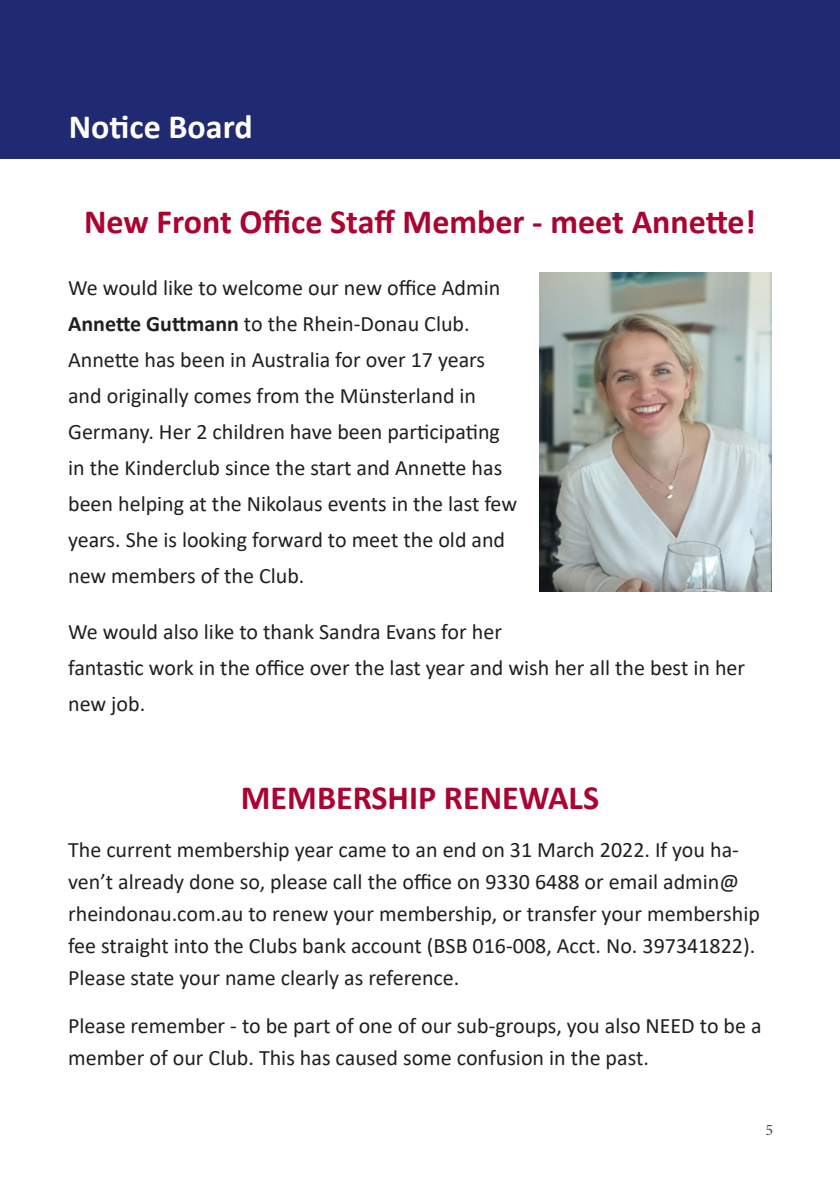
<style>
.page{position:relative;width:840px;height:1191px;background:#fff}
.page>*{position:absolute;margin:0;border:0;box-sizing:border-box;transform-origin:0 0}
.t1{font:700 34px "Calibri";color:#ab0332}
.Heading_1{font:700 34px "Calibri";color:#fff}
.Normal__Web{font:22px/36px "Calibri";color:#231f20}
.t2{font:16px "Minion Pro";color:#4b4c4d}
.s1{font-weight:700}
</style>
<div class="page">
<div style="left:0;top:0;width:839px;height:159px;background:#1f2a72"></div>
<img style="left:539px;top:272px;width:232px;height:319px">
<p class="Heading_1" style="left:69px;top:102px;width:185px">Notice Board</p>
<p class="t1" style="left:84px;top:197px;width:673px">New Front Office Staff Member - meet Annette!</p>
<p class="Normal__Web" style="left:68px;top:269px;width:450px">We would like to welcome our new office Admin <span class="s1">Annette Guttmann</span> to the Rhein-Donau Club.<br>Annette has been in Australia for over 17 years and originally comes from the Münsterland in Germany. Her 2 children have been participating in the Kinderclub since the start and Annette has been helping at the Nikolaus events in the last few years. She is looking forward to meet the old and new members of the Club.</p>
<p class="Normal__Web" style="left:68px;top:613px;width:678px">We would also like to thank Sandra Evans for her<br>fantastic work in the office over the last year and wish her all the best in her new job.</p>
<p class="t1" style="left:241px;top:773px;width:359px">MEMBERSHIP RENEWALS</p>
<p class="Normal__Web" style="left:68px;top:833px;width:693px;line-height:32px">The current membership year came to an end on 31 March 2022. If you ha&shy;ven’t already done so, please call the office on 9330 6488 or email admin@ rheindonau.com.au to renew your membership, or transfer your membership fee straight into the Clubs bank account (BSB 016-008, Acct. No. 397341822).<br>Please state your name clearly as reference.</p>
<p class="Normal__Web" style="left:68px;top:1009px;width:694px;line-height:32px">Please remember - to be part of one of our sub-groups, you also NEED to be a member of our Club. This has caused some confusion in the past.</p>
<p class="t2" style="left:765px;top:1118px;width:9px">5</p>
</div>
